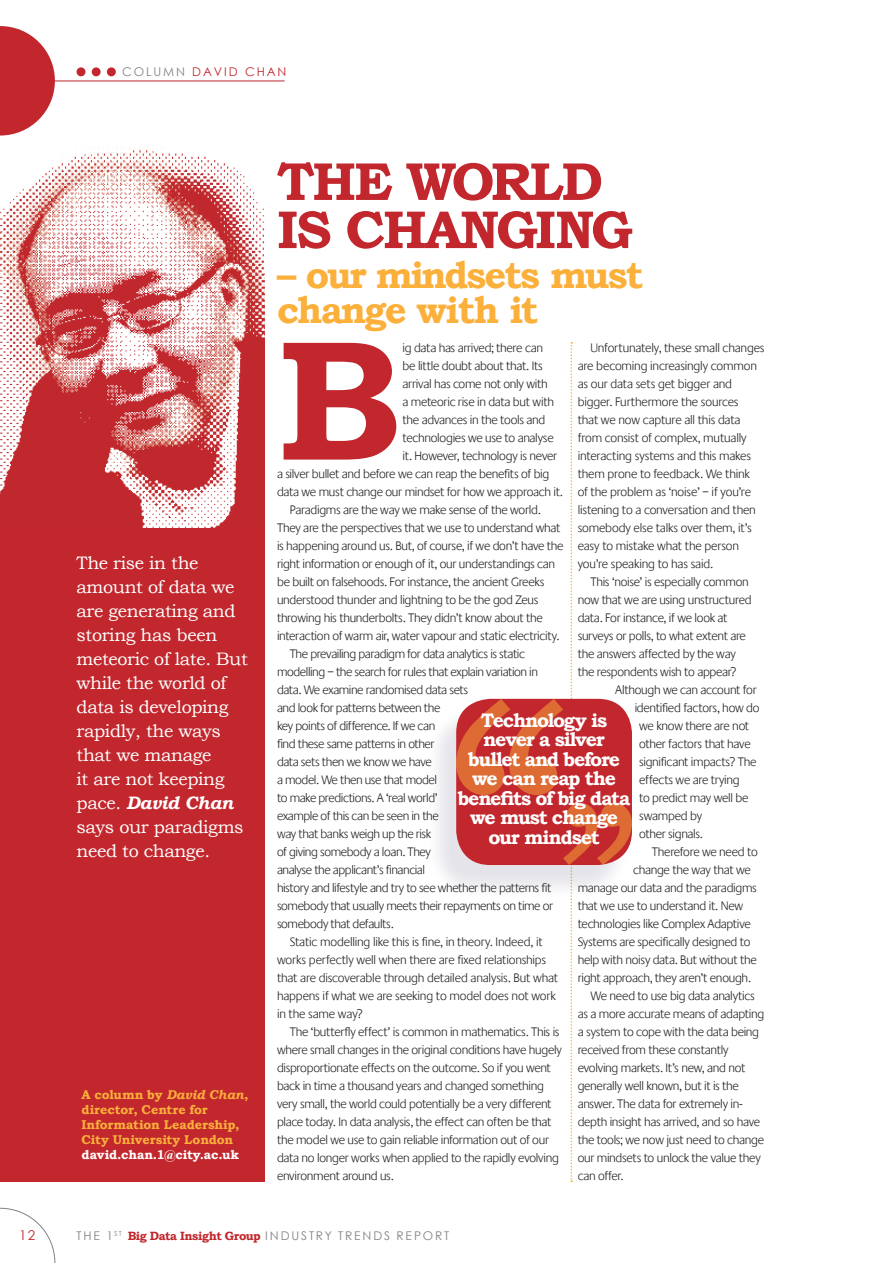
<style>
.page{position:relative;width:893px;height:1263px;background:#fff}
.page>*{position:absolute;margin:0;border:0;box-sizing:border-box;transform-origin:0 0}
.t1{font:700 171.3px "Bookman Old Style";color:#c1272d}
.t2{font:700 53.55px "Bookman Old Style";letter-spacing:-.05em;color:#c1272d}
.t3{font:700 37.95px/35.5px "Bookman Old Style";letter-spacing:-.05em;color:#fbb03b}
.t4{font:700 19.5px/19.5px "Bookman Old Style";letter-spacing:-.06em;color:#fff;text-align:center}
.t5{font:18px/24px "Bookman Old Style";letter-spacing:-.02em;color:#fff}
.t6{font:13.5px "Century Gothic";color:#c1272d}
.t7{font:300 12.75px/18px "Praxis LT";letter-spacing:-.02em;color:#231f20}
.t8{font:700 12.75px/15px "Bookman Old Style";letter-spacing:-.01em;color:#fbb03b}
.t9{font:700 12.75px "Bookman Old Style";letter-spacing:-.005em;color:#fff}
.t10{font:12px "Century Gothic";letter-spacing:.155em;color:#808285}
.t11{font:12px "Century Gothic";letter-spacing:.16em;color:#c1272d}
.s1{color:#808285}
.s2{font-weight:700;font-style:italic}
.s3{font-style:italic}
.s4{font-family:"Bookman Old Style";font-weight:700;color:#c1272d}
</style>
<div class="page">
<svg style="left:0;top:1208px;width:55px;height:55px"></svg>
<svg style="left:0;top:26px;width:55px;height:110px"></svg>
<hr style="left:9px;top:81px;width:276px;height:1px;background:#c1272d">
<div style="left:77px;top:67px;width:8px;height:9px;background:#c1272d;border-radius:50%"></div>
<div style="left:92px;top:67px;width:9px;height:9px;background:#c1272d;border-radius:50%"></div>
<div style="left:107px;top:67px;width:9px;height:9px;background:#c1272d;border-radius:50%"></div>
<img style="left:0;top:148px;width:264px;height:381px">
<div style="left:0;top:529px;width:264px;height:653px;background:#c1272d"></div>
<div style="left:426px;top:704px;width:204px;height:195px;background:#1b164c;opacity:.12"></div>
<svg style="left:456px;top:342px;width:176px;height:840px"></svg>
<p class="t6" style="left:19px;top:1225px;width:18px">12</p>
<p class="t11" style="left:122px;top:64px;width:166px"><span class="s1">COLU MN</span> DAVI D CHAN</p>
<h3 class="t5" style="left:77px;top:551px;width:173px">The rise in the amount of data we are generating and storing has been meteoric of late. But while the world of data is developing rapidly, the ways that we manage<br>it are not keeping pace. <span class="s2">David Chan </span>says our paradigms need to change.</h3>
<p class="t8" style="left:82px;top:1087px;width:168px">A column by <span class="s3">David Chan</span>, director, Centre for<br>Information Leadership,<br>City University London</p>
<p class="t9" style="left:82px;top:1145px;width:159px">david.chan.1@city.ac.uk</p>
<h2 class="t2" style="left:277px;top:143px;width:172px">The wor</h2>
<h2 class="t2" style="left:529px;top:143px;width:68px">ld</h2>
<h2 class="t2" style="left:277px;top:191px;width:109px">is cha</h2>
<h2 class="t2" style="left:460px;top:191px;width:164px">ngi ng</h2>
<h3 class="t3" style="left:277px;top:257px;width:368px">– our mindsets must change with it</h3>
<h1 class="t1" style="left:277px;top:277px;width:125px">B</h1>
<p class="t7" style="left:403px;top:339px;width:142px">ig data has arrived; there can</p>
<p class="t7" style="left:578px;top:339px;width:188px;text-indent:13px">Unfortunately, these small changes are becoming increasingly common as our data sets get bigger and bigger. Furthermore the sources<br>that we now capture all this data from consist of complex, mutually interacting systems and this makes them prone to feedback. We think<br>of the problem as ‘noise’ – if you’re listening to a conversation and then somebody else talks over them, it’s easy to mistake what the person you’re speaking to has said.</p>
<p class="t7" style="left:578px;top:573px;width:176px;text-indent:13px">This ‘noise’ is especially common now that we are using unstructured data. For instance, if we look at surveys or polls, to what extent are the answers affected by the way the respondents wish to appear?</p>
<p class="t7" style="left:615px;top:681px;width:143px">Although we can account for</p>
<p class="t7" style="left:635px;top:699px;width:126px">identified factors, how do</p>
<p class="t7" style="left:639px;top:717px;width:111px">we know there are not</p>
<p class="t7" style="left:639px;top:735px;width:113px">other factors that have</p>
<p class="t7" style="left:639px;top:753px;width:119px">significant impacts? The</p>
<p class="t7" style="left:639px;top:771px;width:102px">effects we are trying</p>
<p class="t7" style="left:639px;top:789px;width:111px">to predict may well be</p>
<p class="t7" style="left:639px;top:807px;width:64px">swamped by</p>
<p class="t7" style="left:639px;top:825px;width:65px">other signals.</p>
<p class="t7" style="left:652px;top:843px;width:107px">Therefore we need to</p>
<p class="t7" style="left:633px;top:861px;width:119px">change the way that we</p>
<p class="t7" style="left:578px;top:879px;width:181px">manage our data and the paradigms</p>
<p class="t7" style="left:578px;top:897px;width:167px">that we use to understand it. New</p>
<p class="t7" style="left:578px;top:915px;width:175px">technologies like Complex Adaptive</p>
<p class="t7" style="left:578px;top:933px;width:174px">Systems are specifically designed to</p>
<p class="t7" style="left:578px;top:951px;width:181px">help with noisy data. But without the</p>
<p class="t7" style="left:578px;top:969px;width:175px">right approach, they aren’t enough.</p>
<p class="t7" style="left:590px;top:987px;width:166px">We need to use big data analytics</p>
<p class="t7" style="left:578px;top:1005px;width:188px">as a more accurate means of adapting</p>
<p class="t7" style="left:578px;top:1023px;width:183px">a system to cope with the data being</p>
<p class="t7" style="left:578px;top:1041px;width:152px">received from these constantly</p>
<p class="t7" style="left:578px;top:1059px;width:169px">evolving markets. It’s new, and not</p>
<p class="t7" style="left:578px;top:1077px;width:163px">generally well known, but it is the</p>
<p class="t7" style="left:578px;top:1095px;width:167px">answer. The data for extremely in-</p>
<p class="t7" style="left:578px;top:1113px;width:184px">depth insight has arrived, and so have</p>
<p class="t7" style="left:578px;top:1131px;width:188px">the tools; we now just need to change</p>
<p class="t7" style="left:578px;top:1149px;width:185px">our mindsets to unlock the value they</p>
<p class="t7" style="left:578px;top:1167px;width:47px">can offer.</p>
<p class="t7" style="left:403px;top:357px;width:142px">be little doubt about that. Its</p>
<p class="t7" style="left:403px;top:375px;width:147px">arrival has come not only with</p>
<p class="t7" style="left:403px;top:393px;width:153px">a meteoric rise in data but with</p>
<p class="t7" style="left:403px;top:411px;width:144px">the advances in the tools and</p>
<p class="t7" style="left:403px;top:429px;width:153px">technologies we use to analyse</p>
<p class="t7" style="left:403px;top:447px;width:156px">it. However, technology is never</p>
<p class="t7" style="left:277px;top:465px;width:274px">a silver bullet and before we can reap the benefits of big</p>
<p class="t7" style="left:277px;top:483px;width:287px">data we must change our mindset for how we approach it.</p>
<p class="t7" style="left:290px;top:501px;width:252px">Paradigms are the way we make sense of the world.</p>
<p class="t7" style="left:277px;top:519px;width:285px">They are the perspectives that we use to understand what</p>
<p class="t7" style="left:277px;top:537px;width:288px">is happening around us. But, of course, if we don’t have the</p>
<p class="t7" style="left:277px;top:555px;width:280px">right information or enough of it, our understandings can</p>
<p class="t7" style="left:277px;top:573px;width:269px">be built on falsehoods. For instance, the ancient Greeks</p>
<p class="t7" style="left:277px;top:591px;width:263px">understood thunder and lightning to be the god Zeus</p>
<p class="t7" style="left:277px;top:609px;width:267px">throwing his thunderbolts. They didn’t know about the</p>
<p class="t7" style="left:277px;top:627px;width:284px">interaction of warm air, water vapour and static electricity.</p>
<p class="t7" style="left:290px;top:645px;width:237px">The prevailing paradigm for data analytics is static</p>
<p class="t7" style="left:277px;top:663px;width:262px">modelling – the search for rules that explain variation in</p>
<p class="t7" style="left:277px;top:681px;width:193px">data. We examine randomised data sets</p>
<p class="t7" style="left:277px;top:699px;width:165px">and look for patterns between the</p>
<p class="t7" style="left:277px;top:717px;width:160px">key points of difference. If we can</p>
<p class="t7" style="left:277px;top:735px;width:159px">find these same patterns in other</p>
<p class="t7" style="left:277px;top:753px;width:156px">data sets then we know we have</p>
<p class="t7" style="left:277px;top:771px;width:162px">a model. We then use that model</p>
<p class="t7" style="left:277px;top:789px;width:162px">to make predictions. A ‘real world’</p>
<p class="t7" style="left:277px;top:807px;width:163px">example of this can be seen in the</p>
<p class="t7" style="left:277px;top:825px;width:156px">way that banks weigh up the risk</p>
<p class="t7" style="left:277px;top:843px;width:156px">of giving somebody a loan. They</p>
<p class="t7" style="left:277px;top:861px;width:149px">analyse the applicant’s financial</p>
<p class="t7" style="left:277px;top:879px;width:276px">history and lifestyle and try to see whether the patterns fit</p>
<p class="t7" style="left:277px;top:897px;width:278px">somebody that usually meets their repayments on time or</p>
<p class="t7" style="left:277px;top:915px;width:118px">somebody that defaults.</p>
<p class="t7" style="left:290px;top:933px;width:254px">Static modelling like this is fine, in theory. Indeed, it</p>
<p class="t7" style="left:277px;top:951px;width:271px">works perfectly well when there are fixed relationships</p>
<p class="t7" style="left:277px;top:969px;width:283px">that are discoverable through detailed analysis. But what</p>
<p class="t7" style="left:277px;top:987px;width:280px">happens if what we are seeking to model does not work</p>
<p class="t7" style="left:277px;top:1005px;width:87px">in the same way?</p>
<p class="t7" style="left:290px;top:1023px;width:271px">The ‘butterfly effect’ is common in mathematics. This is</p>
<p class="t7" style="left:277px;top:1041px;width:286px">where small changes in the original conditions have hugely</p>
<p class="t7" style="left:277px;top:1059px;width:275px">disproportionate effects on the outcome. So if you went</p>
<p class="t7" style="left:277px;top:1077px;width:268px">back in time a thousand years and changed something</p>
<p class="t7" style="left:277px;top:1095px;width:276px">very small, the world could potentially be a very different</p>
<p class="t7" style="left:277px;top:1113px;width:276px">place today. In data analysis, the effect can often be that</p>
<p class="t7" style="left:277px;top:1131px;width:273px">the model we use to gain reliable information out of our</p>
<p class="t7" style="left:277px;top:1149px;width:283px">data no longer works when applied to the rapidly evolving</p>
<p class="t7" style="left:277px;top:1167px;width:118px">environment around us.</p>
<h3 class="t4" style="left:458px;top:710px;width:174px">Technology is never a silver bullet and before we can reap the benefits of big data we must change our mindset</h3>
<p class="t10" style="left:77px;top:1227px;width:374px">THE 1<sup>st</sup> <span class="s4">Big Data Insight Group</span> I NDUSTRY TRENDS REPORT</p>
</div>
